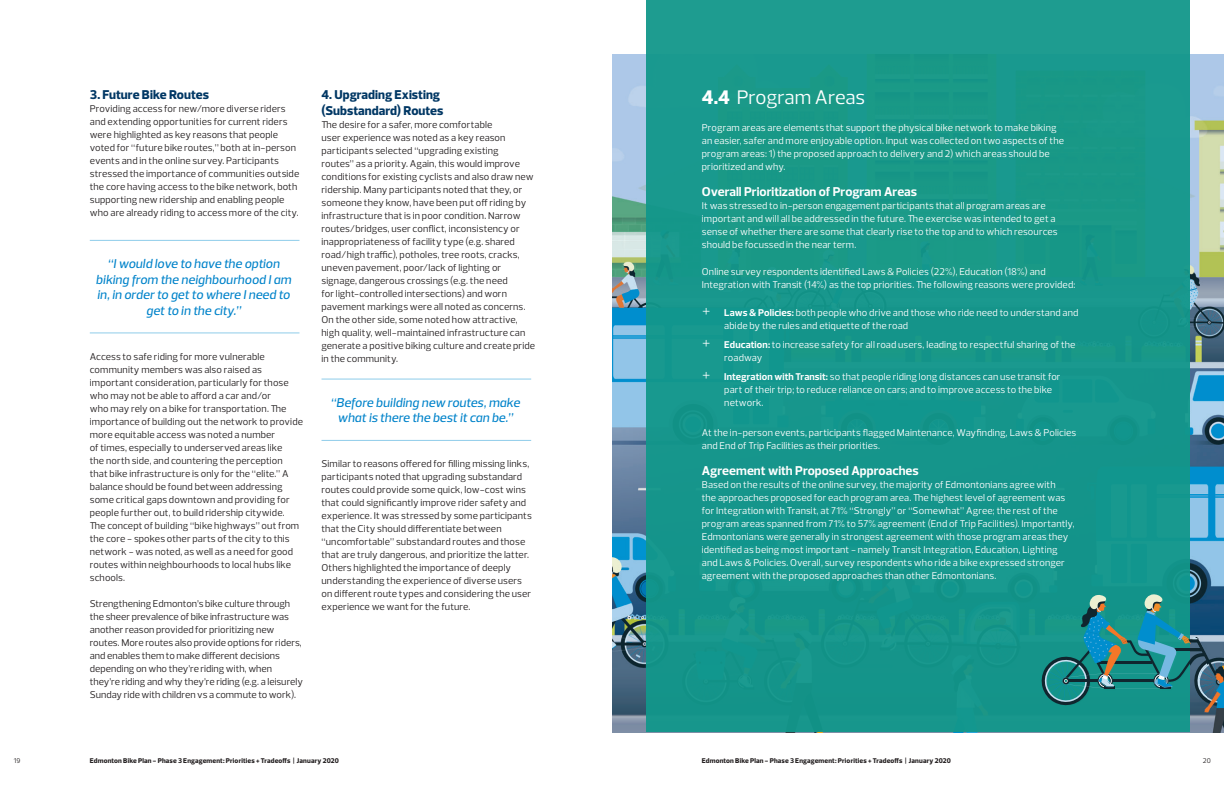
<style>
.page{position:relative;width:1224px;height:792px;background:#fff}
.page>*{position:absolute;margin:0;border:0;box-sizing:border-box;transform-origin:0 0}
.BODY{font:20px "Prelo";letter-spacing:-.01em;color:#fff}
.PE_Body_List_Rev_Doc{font:italic 500 13px/15.6px "Prelo";letter-spacing:.005em;color:#0083ca;text-align:center}
.BODY-2{font:700 13px "Prelo";color:#fff}
.BODY-3{font:800 13px/16px "Prelo";color:#003764}
.BODY-4{font:10px/13px "Prelo";letter-spacing:.01em;color:#231f20}
.BODY-5{font:10px/13px "Prelo";letter-spacing:.01em;color:#fff}
.t1{font:800 7px "Prelo";letter-spacing:.02em;color:#231f20}
.t2{font:7px "Prelo";color:#231f20}
.s1{font-weight:800}
.s2{font-weight:300;font-size:18px}
.s3{font-weight:700}
</style>
<div class="page">
<img style="left:612px;top:54px;width:612px;height:678px">
<div style="left:646px;top:0;width:544px;height:732px;background:#12978b"></div>
<svg style="left:1042px;top:594px;width:165px;height:111px"></svg>
<hr style="left:90px;top:240px;width:209px;height:1px;background:#8eccea">
<hr style="left:90px;top:332px;width:209px;height:1px;background:#8eccea">
<hr style="left:322px;top:379px;width:209px;height:1px;background:#8eccea">
<hr style="left:322px;top:440px;width:209px;height:1px;background:#8eccea">
<p class="BODY-3" style="left:90px;top:87px;width:121px">3. Future Bike Routes</p>
<p class="BODY-4" style="left:90px;top:102px;width:211px">Providing access for new/more diverse riders and extending opportunities for current riders were highlighted as key reasons that people voted for “future bike routes,” both at in-person events and in the online survey. Participants stressed the importance of communities outside the core having access to the bike network, both supporting new ridership and enabling people who are already riding to access more of the city.</p>
<p class="PE_Body_List_Rev_Doc" style="left:96px;top:256px;width:197px">“I would love to have the option biking from the neighbourhood I am in, in order to get to where I need to get to in the city.”</p>
<p class="BODY-4" style="left:90px;top:350px;width:215px">Access to safe riding for more vulnerable community members was also raised as important consideration, particularly for those who may not be able to afford a car and/or<br>who may rely on a bike for transportation. The importance of building out the network to provide more equitable access was noted a number<br>of times, especially to underserved areas like<br>the north side, and countering the perception that bike infrastructure is only for the “elite.” A balance should be found between addressing some critical gaps downtown and providing for people further out, to build ridership citywide.<br>The concept of building “bike highways” out from the core - spokes other parts of the city to this network - was noted, as well as a need for good routes within neighbourhoods to local hubs like schools.</p>
<p class="BODY-4" style="left:90px;top:597px;width:215px">Strengthening Edmonton’s bike culture through the sheer prevalence of bike infrastructure was another reason provided for prioritizing new routes. More routes also provide options for riders, and enables them to make different decisions depending on who they’re riding with, when they’re riding and why they’re riding (e.g. a leisurely Sunday ride with children vs a commute to work).</p>
<p class="BODY-3" style="left:322px;top:87px;width:123px">4. Upgrading Existing (Substandard) Routes</p>
<p class="BODY-4" style="left:322px;top:118px;width:215px">The desire for a safer, more comfortable<br>user experience was noted as a key reason participants selected “upgrading existing<br>routes” as a priority. Again, this would improve conditions for existing cyclists and also draw new ridership. Many participants noted that they, or someone they know, have been put off riding by infrastructure that is in poor condition. Narrow routes/bridges, user conflict, inconsistency or inappropriateness of facility type (e.g. shared road/high traffic), potholes, tree roots, cracks, uneven pavement, poor/lack of lighting or signage, dangerous crossings (e.g. the need<br>for light-controlled intersections) and worn pavement markings were all noted as concerns.<br>On the other side, some noted how attractive, high quality, well-maintained infrastructure can generate a positive biking culture and create pride in the community.</p>
<p class="PE_Body_List_Rev_Doc" style="left:330px;top:395px;width:191px">“Before building new routes, make what is there the best it can be.”</p>
<p class="BODY-4" style="left:322px;top:457px;width:212px">Similar to reasons offered for filling missing links, participants noted that upgrading substandard routes could provide some quick, low-cost wins that could significantly improve rider safety and experience. It was stressed by some participants that the City should differentiate between “uncomfortable” substandard routes and those that are truly dangerous, and prioritize the latter.<br>Others highlighted the importance of deeply understanding the experience of diverse users on different route types and considering the user experience we want for the future.</p>
<p class="BODY" style="left:702px;top:85px;width:165px"><span class="s1">4.4</span> Program Areas</p>
<p class="BODY-5" style="left:702px;top:121px;width:364px">Program areas are elements that support the physical bike network to make biking an easier, safer and more enjoyable option. Input was collected on two aspects of the program areas: 1) the proposed approach to delivery and 2) which areas should be prioritized and why.</p>
<p class="BODY-2" style="left:702px;top:184px;width:217px">Overall Prioritization of Program Areas</p>
<p class="BODY-5" style="left:702px;top:200px;width:357px">It was stressed to in-person engagement participants that all program areas are important and will all be addressed in the future. The exercise was intended to get a sense of whether there are some that clearly rise to the top and to which resources should be focussed in the near term.</p>
<p class="BODY-5" style="left:702px;top:265px;width:375px">Online survey respondents identified Laws &amp; Policies (22%), Education (18%) and<br>Integration with Transit (14%) as the top priorities. The following reasons were provided:</p>
<p class="BODY-5" style="left:724px;top:307px;width:356px;text-indent:-22px"><span class="s2">+</span> <span class="s3">Laws &amp; Policies:</span> both people who drive and those who ride need to understand and abide by the rules and etiquette of the road</p>
<p class="BODY-5" style="left:724px;top:338px;width:353px;text-indent:-22px"><span class="s2">+</span> <span class="s3">Education:</span> to increase safety for all road users, leading to respectful sharing of the roadway</p>
<p class="BODY-5" style="left:724px;top:370px;width:338px;text-indent:-22px"><span class="s2">+</span> <span class="s3">Integration with Transit:</span> so that people riding long distances can use transit for part of their trip; to reduce reliance on cars; and to improve access to the bike network.</p>
<p class="BODY-5" style="left:702px;top:426px;width:376px">At the in-person events, participants flagged Maintenance, Wayfinding, Laws &amp; Policies and End of Trip Facilities as their priorities.</p>
<p class="BODY-2" style="left:702px;top:463px;width:218px">Agreement with Proposed Approaches</p>
<p class="BODY-5" style="left:702px;top:478px;width:374px">Based on the results of the online survey, the majority of Edmontonians agree with<br>the approaches proposed for each program area. The highest level of agreement was for Integration with Transit, at 71% “Strongly” or “Somewhat” Agree; the rest of the program areas spanned from 71% to 57% agreement (End of Trip Facilities). Importantly, Edmontonians were generally in strongest agreement with those program areas they identified as being most important - namely Transit Integration, Education, Lighting and Laws &amp; Policies. Overall, survey respondents who ride a bike expressed stronger agreement with the proposed approaches than other Edmontonians.</p>
<p class="t2" style="left:14px;top:756px;width:8px">19</p>
<p class="t1" style="left:90px;top:756px;width:251px">Edmonton Bike Plan - Phase 3 Engagement: Priorities + Tradeoffs | January 2020</p>
<p class="t1" style="left:702px;top:756px;width:251px">Edmonton Bike Plan - Phase 3 Engagement: Priorities + Tradeoffs | January 2020</p>
<p class="t2" style="left:1203px;top:756px;width:10px">20</p>
</div>
